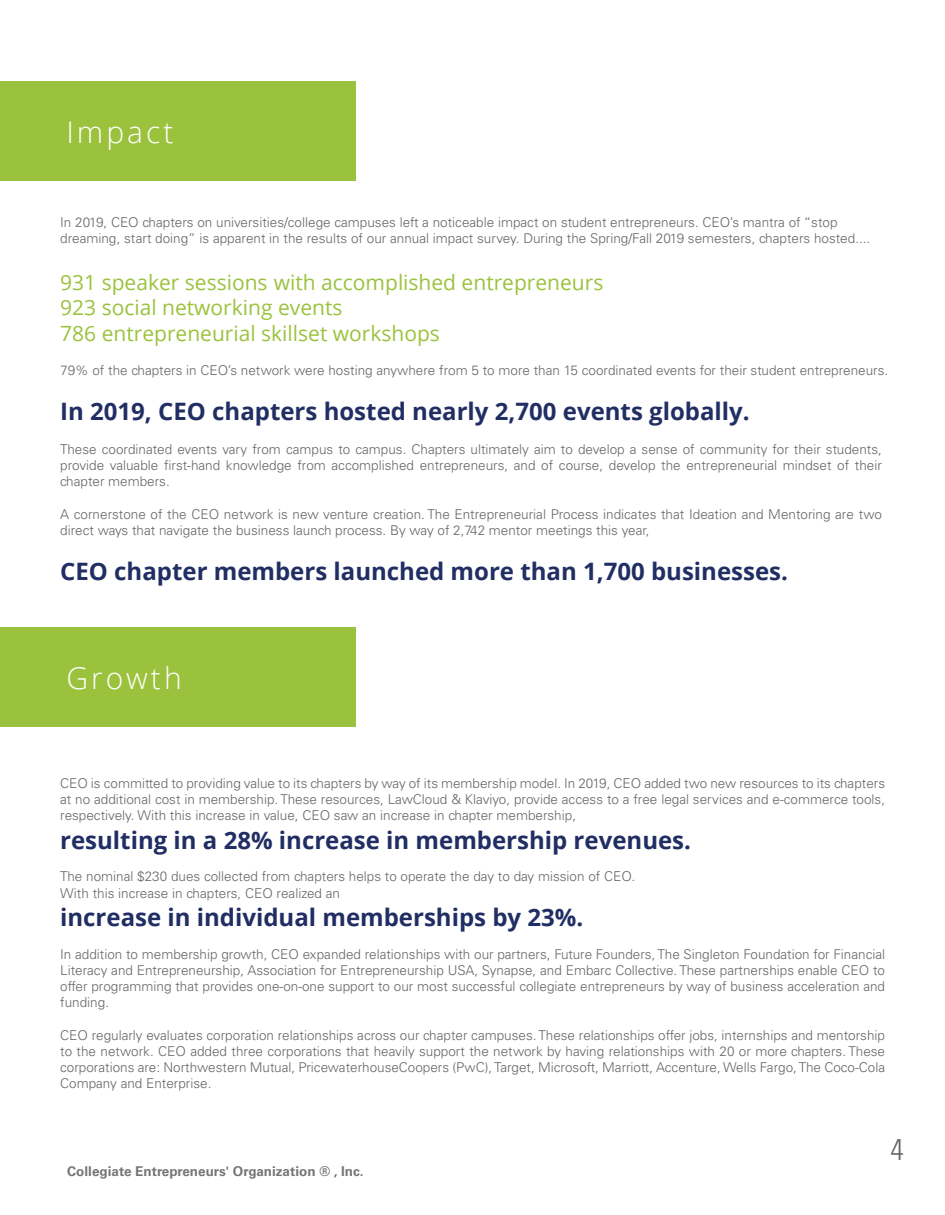
<style>
.page{position:relative;width:945px;height:1215px;background:#fff}
.page>*{position:absolute;margin:0;border:0;box-sizing:border-box;transform-origin:0 0}
.t1{font:300 30px "Open Sans";letter-spacing:.1em;color:#fff}
.t2{font:300 condensed 30px "Univers LT Std";color:#666}
.t3{font:700 24px "Open Sans";color:#212e64}
.t4{font:21px/25.2px "Open Sans";color:#9bc23d}
.t5{font:300 13.5px/16.2px "Univers LT Std";color:#666;text-align:justify}
.t6{font:700 13.5px "Univers LT Std";color:#666}
</style>
<div class="page">
<div style="left:0;top:82px;width:355px;height:99px;background:#9bc23d"></div>
<div style="left:0;top:628px;width:355px;height:99px;background:#9bc23d"></div>
<h1 class="t1" style="left:66px;top:111px;width:109px">Impact</h1>
<p class="t5" style="left:60px;top:214px;width:812px">In 2019, CEO chapters on universities/college campuses left a noticeable impact on student entrepreneurs. CEO’s mantra of “stop dreaming, start doing” is apparent in the results of our annual impact survey. During the Spring/Fall 2019 semesters, chapters hosted....</p>
<h3 class="t4" style="left:60px;top:270px;width:545px">931 speaker sessions with accomplished entrepreneurs<br>923 social networking events<br>786 entrepreneurial skillset workshops</h3>
<p class="t5" style="left:60px;top:362px;width:830px">79% of the chapters in CEO’s network were hosting anywhere from 5 to more than 15 coordinated events for their student entrepreneurs.</p>
<h2 class="t3" style="left:60px;top:394px;width:691px">In 2019, CEO chapters hosted nearly 2,700 events globally.</h2>
<p class="t5" style="left:60px;top:441px;width:823px">These coordinated events vary from campus to campus. Chapters ultimately aim to develop a sense of community for their students, provide valuable first-hand knowledge from accomplished entrepreneurs, and of course, develop the entrepreneurial mindset of their chapter members.</p>
<p class="t5" style="left:60px;top:506px;width:823px">A cornerstone of the CEO network is new venture creation. The Entrepreneurial Process indicates that Ideation and Mentoring are two direct ways that navigate the business launch process. By way of 2,742 mentor meetings this year,</p>
<h2 class="t3" style="left:60px;top:554px;width:729px">CEO chapter members launched more than 1,700 businesses.</h2>
<h1 class="t1" style="left:66px;top:657px;width:117px">Growth</h1>
<p class="t5" style="left:60px;top:775px;width:826px">CEO is committed to providing value to its chapters by way of its membership model. In 2019, CEO added two new resources to its chapters at no additional cost in membership. These resources, LawCloud &amp; Klaviyo, provide access to a free legal services and e-commerce tools, respectively. With this increase in value, CEO saw an increase in chapter membership,</p>
<h2 class="t3" style="left:60px;top:823px;width:632px">resulting in a 28% increase in membership revenues.</h2>
<p class="t5" style="left:60px;top:869px;width:577px">The nominal $230 dues collected from chapters helps to operate the day to day mission of CEO.<br>With this increase in chapters, CEO realized an</p>
<h2 class="t3" style="left:60px;top:901px;width:525px">increase in individual memberships by 23%.</h2>
<p class="t5" style="left:60px;top:946px;width:826px">In addition to membership growth, CEO expanded relationships with our partners, Future Founders, The Singleton Foundation for Financial Literacy and Entrepreneurship, Association for Entrepreneurship USA, Synapse, and Embarc Collective. These partnerships enable CEO to offer programming that provides one-on-one support to our most successful collegiate entrepreneurs by way of business acceleration and funding.</p>
<p class="t5" style="left:60px;top:1027px;width:826px">CEO regularly evaluates corporation relationships across our chapter campuses. These relationships offer jobs, internships and mentorship to the network. CEO added three corporations that heavily support the network by having relationships with 20 or more chapters. These corporations are: Northwestern Mutual, PricewaterhouseCoopers (PwC), Target, Microsoft, Marriott, Accenture, Wells Fargo, The Coco-Cola Company and Enterprise.</p>
<p class="t6" style="left:67px;top:1163px;width:298px">Collegiate Entrepreneurs' Organization ® , Inc.</p>
<h1 class="t2" style="left:890px;top:1132px;width:15px">4</h1>
</div>
